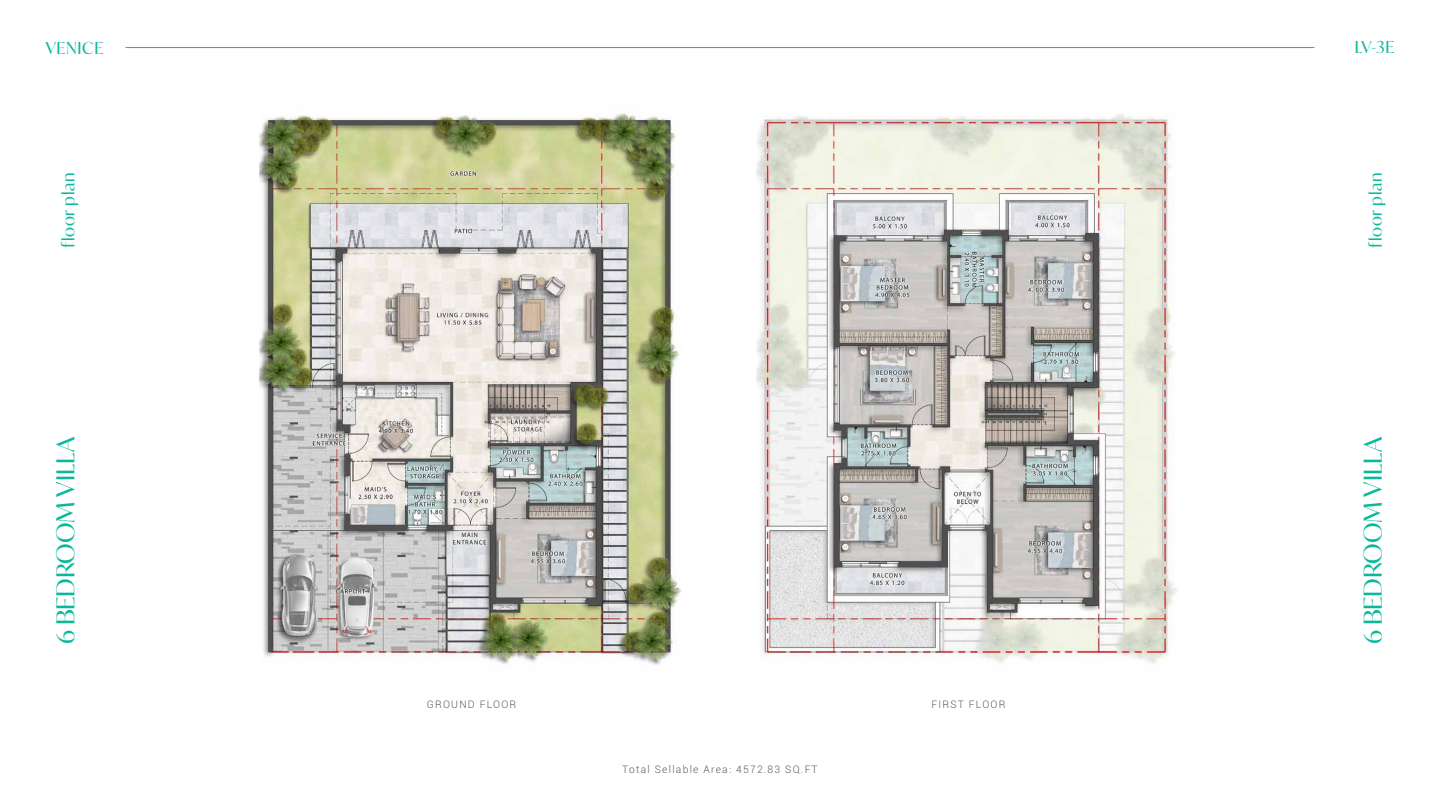
<style>
.page{position:relative;width:1440px;height:810px;background:#fff}
.page>*{position:absolute;margin:0;border:0;box-sizing:border-box;transform-origin:0 0}
.t1{font:24.75px "Ivy Mode";letter-spacing:-.005em;color:#0bb89b}
.t2{font:16.5px "Ivy Mode";letter-spacing:.04em;color:#0bb89b}
.t3{font:300 10.27px "Roboto";letter-spacing:.12em;color:#58595b}
</style>
<div class="page">
<hr style="left:604px;top:47px;width:711px;height:1px;background:#0bb89b">
<hr style="left:125px;top:47px;width:479px;height:1px;background:#0bb89b">
<img style="left:259px;top:113px;width:423px;height:552px">
<img style="left:756px;top:114px;width:421px;height:550px">
<h2 class="t2" style="left:46px;top:37px;width:59px">VENICE</h2>
<h2 class="t2" style="left:57px;top:248px;width:77px;rotate:-90deg">floor plan</h2>
<h2 class="t2" style="left:1355px;top:36px;width:41px">LV-3E</h2>
<h2 class="t2" style="left:1365px;top:248px;width:77px;rotate:-90deg">floor plan</h2>
<h1 class="t1" style="left:49px;top:644px;width:209px;rotate:-90deg">6 BEDROOM VILLA</h1>
<h1 class="t1" style="left:1356px;top:644px;width:209px;rotate:-90deg">6 BEDROOM VILLA</h1>
<p class="t3" style="left:427px;top:697px;width:50px">GROUND</p>
<p class="t3" style="left:480px;top:697px;width:38px">FLOOR</p>
<p class="t3" style="left:622px;top:762px;width:29px">Total</p>
<p class="t3" style="left:655px;top:762px;width:45px">Sellable</p>
<p class="t3" style="left:736px;top:762px;width:46px">4572.83</p>
<p class="t3" style="left:785px;top:762px;width:34px">SQ.FT</p>
<p class="t3" style="left:704px;top:762px;width:29px">Area:</p>
<p class="t3" style="left:931px;top:697px;width:34px">FIRST</p>
<p class="t3" style="left:969px;top:697px;width:38px">FLOOR</p>
</div>
